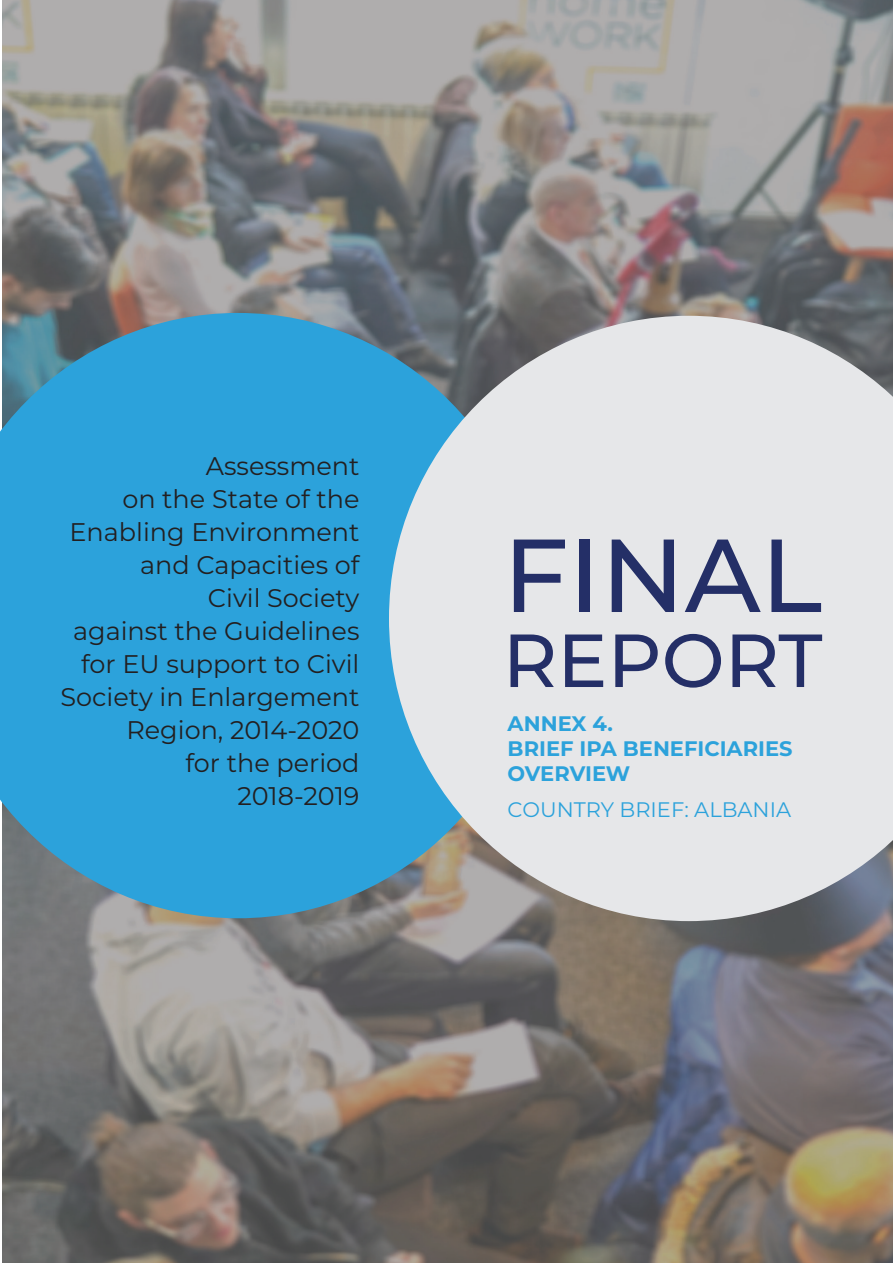
<style>
.page{position:relative;width:893px;height:1263px;background:#fff}
.page>*{position:absolute;margin:0;border:0;box-sizing:border-box;transform-origin:0 0}
.t1{font:500 103.5px "Montserrat";color:#242f67}
.t2{font:500 75px "Montserrat";color:#242f67}
.t3{font:25.5px/33px "Montserrat";color:#231f20;text-align:right}
.t4{font:700 21px/25.2px "Montserrat";color:#2ca2db}
.t5{font:21px "Montserrat";color:#2ca2db}
</style>
<div class="page">
<img style="left:2px;top:0;width:891px;height:1263px">
<svg style="left:0;top:313px;width:538px;height:605px;background:#329ed2"></svg>
<svg style="left:389px;top:316px;width:504px;height:605px;background:#cfd6da"></svg>
<p class="t3" style="left:61px;top:449px;width:300px">Assessment<br>on the State of the<br>Enabling Environment and Capacities of<br>Civil Society<br>against the Guidelines for EU support to Civil<br>Society in Enlargement<br>Region, 2014-2020<br>for the period<br>2018-2019</p>
<h1 class="t1" style="left:503px;top:503px;width:321px">FINAL</h1>
<h2 class="t2" style="left:503px;top:608px;width:321px">REPORT</h2>
<p class="t4" style="left:508px;top:710px;width:286px">ANNEX 4.<br>BRIEF IPA BENEFICIARIES<br>OVERVIEW</p>
<p class="t5" style="left:508px;top:795px;width:285px">COUNTRY BRIEF: ALBANIA</p>
</div>
